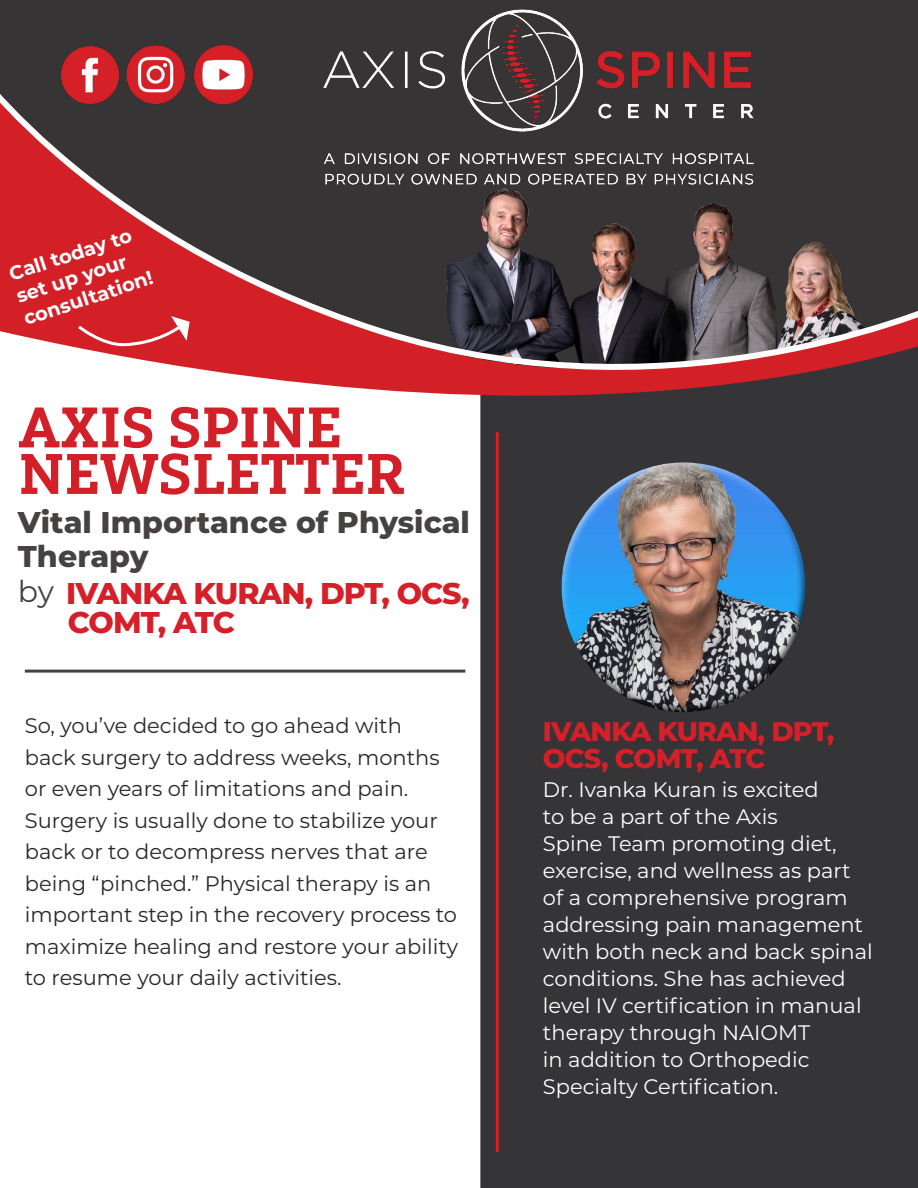
<style>
.page{position:relative;width:918px;height:1188px;background:#fff}
.page>*{position:absolute;margin:0;border:0;box-sizing:border-box;transform-origin:0 0}
.t1{font:57px/46.5px "Yorkten Slab Nor Ex B";color:#d32028}
.t2{font:800 30px/34.5px "Montserrat";color:#464242}
.t3{font:800 30px/28.5px "Montserrat";letter-spacing:-.03em;color:#d52029}
.t4{font:30px "Montserrat";color:#464242}
.t5{font:800 27px/27px "Montserrat";letter-spacing:-.03em;color:#d52029}
.t6{font:21px/31.5px "Montserrat";color:#292728}
.t7{font:21px/27px "Montserrat";color:#fff}
.t8{font:700 19.5px/23.4px "Montserrat";color:#fff}
</style>
<div class="page">
<div style="left:0;top:0;width:918px;height:36px;background:#373436"></div>
<div style="left:480px;top:497px;width:438px;height:691px;background:#353436"></div>
<div style="left:294px;top:0;width:488px;height:36px;background:#373436"></div>
<div style="left:480px;top:436px;width:438px;height:61px;background:#353436"></div>
<svg style="left:0;top:36px;width:918px;height:400px;background:#6f4c4f"></svg>
<img style="left:60px;top:44px;width:60px;height:63px">
<img style="left:125px;top:44px;width:63px;height:63px">
<img style="left:192px;top:42px;width:63px;height:65px">
<hr style="left:496px;top:432px;width:3px;height:720px;background:#d62026">
<hr style="left:25px;top:670px;width:440px;height:3px;background:#454142">
<svg style="left:76px;top:316px;width:114px;height:31px;background:#d93f45"></svg>
<div style="left:551px;top:453px;width:238px;height:191px;background:#fff;opacity:.75"></div>
<div style="left:563px;top:500px;width:254px;height:213px;background:#000;opacity:.75"></div>
<p class="t8" style="left:6px;top:262px;width:136px;rotate:-18deg">Call today to set up your consultation!</p>
<h1 class="t1" style="left:18px;top:404px;width:389px">AXIS SPINE<br>NEWSLETTER</h1>
<h2 class="t2" style="left:18px;top:503px;width:454px">Vital Importance of Physical<br>Therapy</h2>
<h2 class="t4" style="left:18px;top:570px;width:38px">by</h2>
<h2 class="t3" style="left:66px;top:578px;width:405px">IVANKA KURAN, DPT, OCS,<br>COMT, ATC</h2>
<p class="t6" style="left:25px;top:709px;width:435px">So, you’ve decided to go ahead with<br>back surgery to address weeks, months or even years of limitations and pain.<br>Surgery is usually done to stabilize your back or to decompress nerves that are being “pinched.” Physical therapy is an important step in the recovery process to maximize healing and restore your ability to resume your daily activities.</p>
<p class="t5" style="left:543px;top:717px;width:293px">IVANKA KURAN, DPT,<br>OCS, COMT, ATC</p>
<p class="t7" style="left:543px;top:775px;width:331px">Dr. Ivanka Kuran is excited<br>to be a part of the Axis<br>Spine Team promoting diet, exercise, and wellness as part of a comprehensive program addressing pain management with both neck and back spinal conditions. She has achieved level IV certification in manual therapy through NAIOMT<br>in addition to Orthopedic<br>Specialty Certification.</p>
</div>
